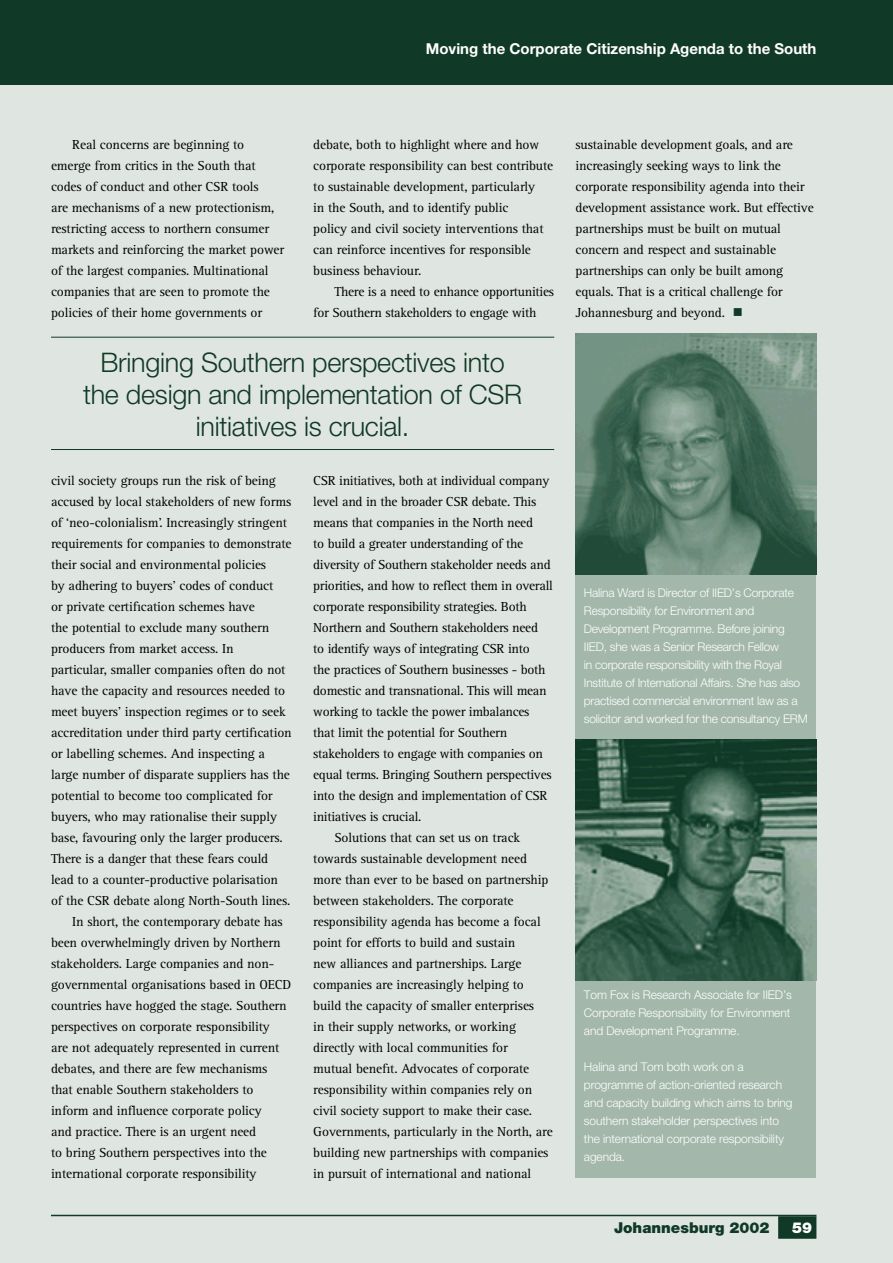
<style>
.page{position:relative;width:893px;height:1263px;background:#dfe5e0}
.page>*{position:absolute;margin:0;border:0;box-sizing:border-box;transform-origin:0 0}
.t1{font:300 27px/32.4px "Helvetica Neue";letter-spacing:-.01em;color:#103928;text-align:center}
.t2{font:700 15px "Helvetica Neue";color:#fff}
.t3{font:900 15px "Helvetica Neue";color:#103928}
.t4{font:900 15px "Helvetica Neue";color:#fff}
.t5{font:13.5px/21px "Rotis Serif";letter-spacing:-.01em;color:#000}
.t6{font:300 12px/18px "Helvetica Neue";letter-spacing:-.02em;color:#fff}
.s1{color:#103928}
</style>
<div class="page">
<div style="left:0;top:0;width:893px;height:85px;background:#103928"></div>
<div style="left:575px;top:977px;width:241px;height:201px;background:#a3b7ab"></div>
<div style="left:575px;top:574px;width:241px;height:189px;background:#a3b7ab"></div>
<hr style="left:51px;top:337px;width:503px;height:1px;background:#103928">
<hr style="left:51px;top:449px;width:503px;height:1px;background:#103928">
<img style="left:575px;top:333px;width:241px;height:241px">
<img style="left:575px;top:740px;width:241px;height:241px">
<hr style="left:51px;top:1215px;width:765px;height:1px;background:#103928">
<div style="left:778px;top:1216px;width:38px;height:23px;background:#103928"></div>
<p class="t2" style="left:426px;top:40px;width:392px">Moving the Corporate Citizenship Agenda to the South</p>
<p class="t5" style="left:51px;top:134px;width:235px;text-indent:21px">Real concerns are beginning to emerge from critics in the South that codes of conduct and other CSR tools<br>are mechanisms of a new protectionism, restricting access to northern consumer markets and reinforcing the market power of the largest companies. Multinational companies that are seen to promote the policies of their home governments or</p>
<p class="t5" style="left:313px;top:134px;width:241px">debate, both to highlight where and how corporate responsibility can best contribute to sustainable development, particularly<br>in the South, and to identify public<br>policy and civil society interventions that can reinforce incentives for responsible business behaviour.</p>
<p class="t5" style="left:313px;top:281px;width:242px;text-indent:21px">There is a need to enhance opportunities for Southern stakeholders to engage with</p>
<p class="t5" style="left:575px;top:134px;width:240px">sustainable development goals, and are increasingly seeking ways to link the corporate responsibility agenda into their development assistance work. But effective partnerships must be built on mutual concern and respect and sustainable partnerships can only be built among equals. That is a critical challenge for Johannesburg and beyond. <span class="s1">■</span></p>
<h1 class="t1" style="left:83px;top:345px;width:441px">Bringing Southern perspectives into the design and implementation of CSR initiatives is crucial.</h1>
<p class="t5" style="left:51px;top:470px;width:226px">civil society groups run the risk of being</p>
<p class="t5" style="left:51px;top:491px;width:242px">accused by local stakeholders of new forms</p>
<p class="t5" style="left:51px;top:512px;width:237px">of ‘neo-colonialism’. Increasingly stringent</p>
<p class="t5" style="left:51px;top:533px;width:242px">requirements for companies to demonstrate</p>
<p class="t5" style="left:51px;top:554px;width:217px">their social and environmental policies</p>
<p class="t5" style="left:51px;top:575px;width:224px">by adhering to buyers’ codes of conduct</p>
<p class="t5" style="left:51px;top:596px;width:205px">or private certification schemes have</p>
<p class="t5" style="left:51px;top:617px;width:220px">the potential to exclude many southern</p>
<p class="t5" style="left:51px;top:638px;width:184px">producers from market access. In</p>
<p class="t5" style="left:51px;top:659px;width:236px">particular, smaller companies often do not</p>
<p class="t5" style="left:51px;top:680px;width:236px">have the capacity and resources needed to</p>
<p class="t5" style="left:51px;top:701px;width:236px">meet buyers’ inspection regimes or to seek</p>
<p class="t5" style="left:51px;top:722px;width:242px">accreditation under third party certification</p>
<p class="t5" style="left:51px;top:743px;width:215px">or labelling schemes. And inspecting a</p>
<p class="t5" style="left:51px;top:764px;width:240px">large number of disparate suppliers has the</p>
<p class="t5" style="left:51px;top:785px;width:223px">potential to become too complicated for</p>
<p class="t5" style="left:51px;top:806px;width:227px">buyers, who may rationalise their supply</p>
<p class="t5" style="left:51px;top:827px;width:233px">base, favouring only the larger producers.</p>
<p class="t5" style="left:51px;top:848px;width:219px">There is a danger that these fears could</p>
<p class="t5" style="left:51px;top:869px;width:229px">lead to a counter-productive polarisation</p>
<p class="t5" style="left:51px;top:890px;width:241px">of the CSR debate along North-South lines.</p>
<p class="t5" style="left:72px;top:911px;width:212px">In short, the contemporary debate has</p>
<p class="t5" style="left:51px;top:932px;width:231px">been overwhelmingly driven by Northern</p>
<p class="t5" style="left:51px;top:953px;width:225px">stakeholders. Large companies and non-</p>
<p class="t5" style="left:51px;top:974px;width:242px">governmental organisations based in OECD</p>
<p class="t5" style="left:51px;top:995px;width:237px">countries have hogged the stage. Southern</p>
<p class="t5" style="left:51px;top:1016px;width:220px">perspectives on corporate responsibility</p>
<p class="t5" style="left:51px;top:1037px;width:230px">are not adequately represented in current</p>
<p class="t5" style="left:51px;top:1058px;width:218px">debates, and there are few mechanisms</p>
<p class="t5" style="left:51px;top:1079px;width:204px">that enable Southern stakeholders to</p>
<p class="t5" style="left:51px;top:1100px;width:212px">inform and influence corporate policy</p>
<p class="t5" style="left:51px;top:1121px;width:207px">and practice. There is an urgent need</p>
<p class="t5" style="left:51px;top:1142px;width:217px">to bring Southern perspectives into the</p>
<p class="t5" style="left:51px;top:1163px;width:207px">international corporate responsibility</p>
<p class="t5" style="left:313px;top:470px;width:238px">CSR initiatives, both at individual company</p>
<p class="t5" style="left:313px;top:491px;width:224px">level and in the broader CSR debate. This</p>
<p class="t5" style="left:313px;top:512px;width:221px">means that companies in the North need</p>
<p class="t5" style="left:313px;top:533px;width:211px">to build a greater understanding of the</p>
<p class="t5" style="left:313px;top:554px;width:239px">diversity of Southern stakeholder needs and</p>
<p class="t5" style="left:313px;top:575px;width:241px">priorities, and how to reflect them in overall</p>
<p class="t5" style="left:313px;top:596px;width:215px">corporate responsibility strategies. Both</p>
<p class="t5" style="left:313px;top:617px;width:226px">Northern and Southern stakeholders need</p>
<p class="t5" style="left:313px;top:638px;width:218px">to identify ways of integrating CSR into</p>
<p class="t5" style="left:313px;top:659px;width:234px">the practices of Southern businesses - both</p>
<p class="t5" style="left:313px;top:680px;width:235px">domestic and transnational. This will mean</p>
<p class="t5" style="left:313px;top:701px;width:218px">working to tackle the power imbalances</p>
<p class="t5" style="left:313px;top:722px;width:196px">that limit the potential for Southern</p>
<p class="t5" style="left:313px;top:743px;width:231px">stakeholders to engage with companies on</p>
<p class="t5" style="left:313px;top:764px;width:240px">equal terms. Bringing Southern perspectives</p>
<p class="t5" style="left:313px;top:785px;width:236px">into the design and implementation of CSR</p>
<p class="t5" style="left:313px;top:806px;width:110px">initiatives is crucial.</p>
<p class="t5" style="left:334px;top:827px;width:187px">Solutions that can set us on track</p>
<p class="t5" style="left:313px;top:848px;width:215px">towards sustainable development need</p>
<p class="t5" style="left:313px;top:869px;width:237px">more than ever to be based on partnership</p>
<p class="t5" style="left:313px;top:890px;width:202px">between stakeholders. The corporate</p>
<p class="t5" style="left:313px;top:911px;width:229px">responsibility agenda has become a focal</p>
<p class="t5" style="left:313px;top:932px;width:203px">point for efforts to build and sustain</p>
<p class="t5" style="left:313px;top:953px;width:210px">new alliances and partnerships. Large</p>
<p class="t5" style="left:313px;top:974px;width:212px">companies are increasingly helping to</p>
<p class="t5" style="left:313px;top:995px;width:222px">build the capacity of smaller enterprises</p>
<p class="t5" style="left:313px;top:1016px;width:204px">in their supply networks, or working</p>
<p class="t5" style="left:313px;top:1037px;width:196px">directly with local communities for</p>
<p class="t5" style="left:313px;top:1058px;width:217px">mutual benefit. Advocates of corporate</p>
<p class="t5" style="left:313px;top:1079px;width:221px">responsibility within companies rely on</p>
<p class="t5" style="left:313px;top:1100px;width:220px">civil society support to make their case.</p>
<p class="t5" style="left:313px;top:1121px;width:241px">Governments, particularly in the North, are</p>
<p class="t5" style="left:313px;top:1142px;width:237px">building new partnerships with companies</p>
<p class="t5" style="left:313px;top:1163px;width:219px">in pursuit of international and national</p>
<p class="t6" style="left:584px;top:583px;width:225px">Halina Ward is Director of IIED’s Corporate Responsibility for Environment and Development Programme. Before joining IIED, she was a Senior Research Fellow<br>in corporate responsibility with the Royal Institute of International Affairs. She has also practised commercial environment law as a solicitor and worked for the consultancy ERM</p>
<p class="t6" style="left:584px;top:985px;width:210px">Tom Fox is Research Associate for IIED’s<br>Corporate Responsibility for Environment and Development Programme.</p>
<p class="t6" style="left:584px;top:1057px;width:210px">Halina and Tom both work on a programme of action-oriented research and capacity building which aims to bring southern stakeholder perspectives into the international corporate responsibility agenda.</p>
<p class="t3" style="left:614px;top:1219px;width:157px">Johannesburg 2002</p>
<p class="t4" style="left:792px;top:1219px;width:22px">59</p>
</div>
